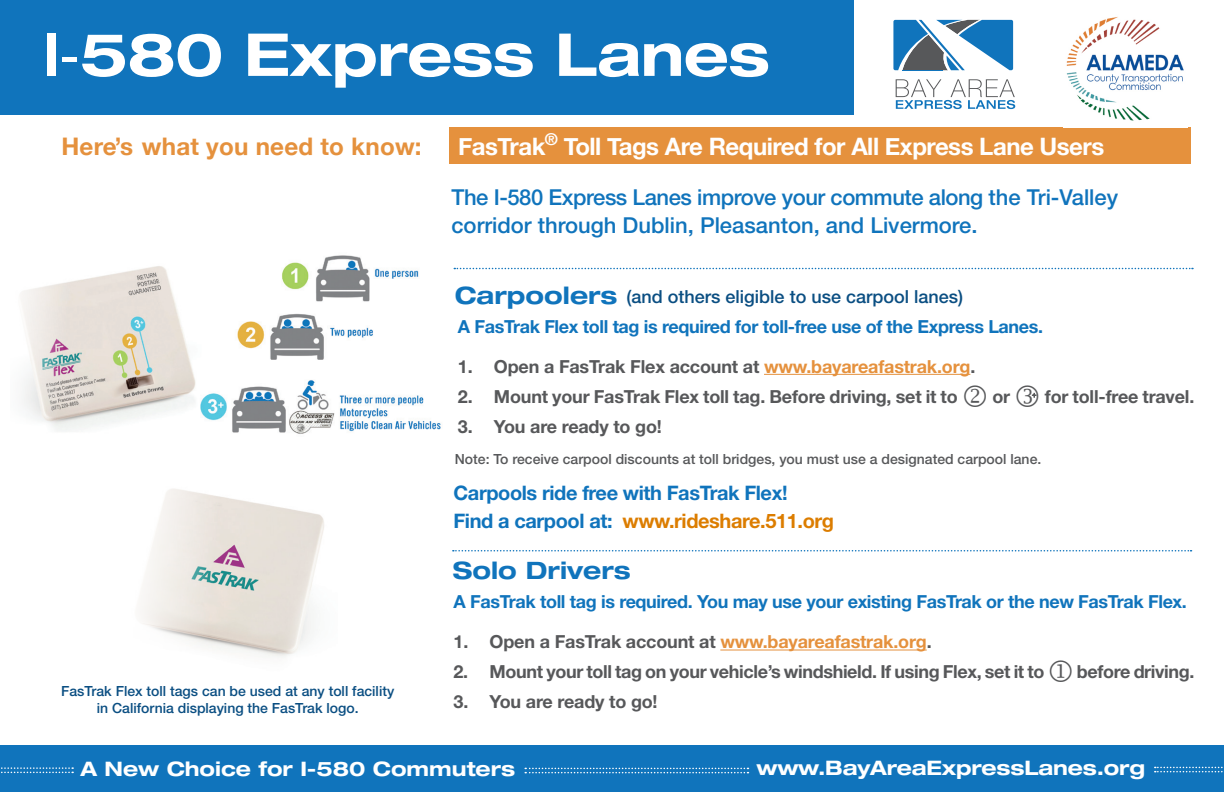
<style>
.page{position:relative;width:1224px;height:792px;background:#fff}
.page>*{position:absolute;margin:0;border:0;box-sizing:border-box;transform-origin:0 0}
.Titles_Small{font:700 expanded 59.2px "Helvetica Neue LT Std";letter-spacing:-.01em;color:#fff}
.Titles_Small-2{font:700 24.2px "Helvetica Neue";letter-spacing:.01em;color:#e5913d}
.Titles_Small-3{font:700 24px "Helvetica Neue";letter-spacing:-.02em;color:#fff}
.Titles_Small-4{font:700 expanded 24px "Helvetica Neue LT Std";color:#1074bc}
.Titles_Small-5{font:500 22px/28px "Helvetica Neue LT Std";color:#1074bc}
.Titles_Small-6{font:700 expanded 20px "Helvetica Neue LT Std";letter-spacing:-.01em;color:#fff}
.Titles_Small-7{font:700 20px "Helvetica Neue LT Std";letter-spacing:-.02em;color:#dc7d00}
.Titles_Small-8{font:700 20px "Helvetica Neue LT Std";letter-spacing:-.02em;color:#1074bc}
.t1{font:700 18px "Helvetica Neue LT Std";letter-spacing:-.01em;color:#57585a}
.Titles_Small-9{font:700 18px "Helvetica Neue LT Std";letter-spacing:-.02em;color:#1074bc}
.Titles_Small-10{font:500 18px "Helvetica Neue LT Std";color:#0a4e82}
.Titles_Small-11{font:500 14px "Helvetica Neue LT Std";color:#0a4e82}
.Titles_Small-12{font:500 14px "Helvetica Neue LT Std";color:#57585a}
.s1{font-weight:500}
.s2{font-weight:400;font-stretch:condensed}
.s3{color:#e5913d}
.s4{color:#1074bc}
</style>
<div class="page">
<div style="left:449px;top:127px;width:742px;height:36px;background:#e5913d"></div>
<div style="left:0;top:745px;width:1224px;height:47px;background:#1074bc"></div>
<img style="left:141px;top:489px;width:183px;height:168px">
<img style="left:21px;top:255px;width:420px;height:179px">
<svg style="left:893px;top:20px;width:120px;height:50px"></svg>
<svg style="left:896px;top:79px;width:119px;height:30px"></svg>
<img style="left:1063px;top:17px;width:124px;height:111px">
<div style="left:0;top:0;width:854px;height:115px;background:#1074bc"></div>
<svg style="left:453px;top:550px;width:739px;height:2px"></svg>
<svg style="left:454px;top:268px;width:739px;height:1px"></svg>
<svg style="left:1px;top:767px;width:72px;height:6px"></svg>
<svg style="left:525px;top:768px;width:223px;height:5px"></svg>
<svg style="left:1155px;top:767px;width:68px;height:5px"></svg>
<hr style="left:764px;top:374px;width:206px;height:1px;background:#e5913d">
<svg style="left:1032px;top:393px;width:5px;height:5px"></svg>
<hr style="left:720px;top:650px;width:207px;height:1px;background:#e5913d">
<p class="Titles_Small" style="left:43px;top:18px;width:729px"><span class="s1">I</span><span class="s2">-</span>580 Express Lanes</p>
<p class="Titles_Small-2" style="left:61px;top:128px;width:362px">Here’s what you need to know:</p>
<p class="Titles_Small-11" style="left:61px;top:683px;width:335px">FasTrak Flex toll tags can be used at any toll facility</p>
<p class="Titles_Small-11" style="left:97px;top:700px;width:263px">in California displaying the FasTrak logo.</p>
<p class="Titles_Small-3" style="left:458px;top:127px;width:648px">FasTrak<sup>®</sup> Toll Tags Are Required for All Express Lane Users</p>
<p class="Titles_Small-5" style="left:451px;top:183px;width:668px">The I-580 Express Lanes improve your commute along the Tri-Valley corridor through Dublin, Pleasanton, and Livermore.</p>
<p class="Titles_Small-4" style="left:455px;top:280px;width:164px">Carpoolers</p>
<p class="Titles_Small-10" style="left:627px;top:286px;width:338px">(and others eligible to use carpool lanes)</p>
<p class="Titles_Small-9" style="left:458px;top:315px;width:587px">A FasTrak Flex toll tag is required for toll-free use of the Express Lanes.</p>
<p class="t1" style="left:458px;top:355px;width:519px">1. Open a FasTrak Flex account at <span class="s3">www.bayareafastrak.org</span>.</p>
<p class="t1" style="left:458px;top:385px;width:501px">2. Mount your FasTrak Flex toll tag. Before driving, set it to</p>
<p class="t1" style="left:992px;top:385px;width:203px">or ● for toll-free travel.</p>
<p class="t1" style="left:458px;top:415px;width:205px">3. You are ready to go!</p>
<p class="Titles_Small-12" style="left:455px;top:450px;width:588px">Note: To receive carpool discounts at toll bridges, you must use a designated carpool lane.</p>
<p class="Titles_Small-8" style="left:454px;top:481px;width:336px">Carpools ride free with FasTrak Flex!</p>
<p class="Titles_Small-7" style="left:454px;top:509px;width:382px"><span class="s4">Find a carpool at:</span> www.rideshare.511.org</p>
<p class="Titles_Small-4" style="left:453px;top:555px;width:179px">Solo Drivers</p>
<p class="Titles_Small-9" style="left:454px;top:591px;width:735px">A FasTrak toll tag is required. You may use your existing FasTrak or the new FasTrak Flex.</p>
<p class="t1" style="left:454px;top:631px;width:480px">1. Open a FasTrak account at <span class="s3">www.bayareafastrak.org</span>.</p>
<p class="t1" style="left:454px;top:661px;width:592px">2. Mount your toll tag on your vehicle’s windshield. If using Flex, set it to</p>
<p class="t1" style="left:1077px;top:661px;width:119px">before driving.</p>
<p class="t1" style="left:454px;top:691px;width:205px">3. You are ready to go!</p>
<p class="Titles_Small-6" style="left:80px;top:756px;width:436px">A New Choice for I-580 Commuters</p>
<p class="Titles_Small-6" style="left:756px;top:756px;width:390px">www.BayAreaExpressLanes.org</p>
</div>
